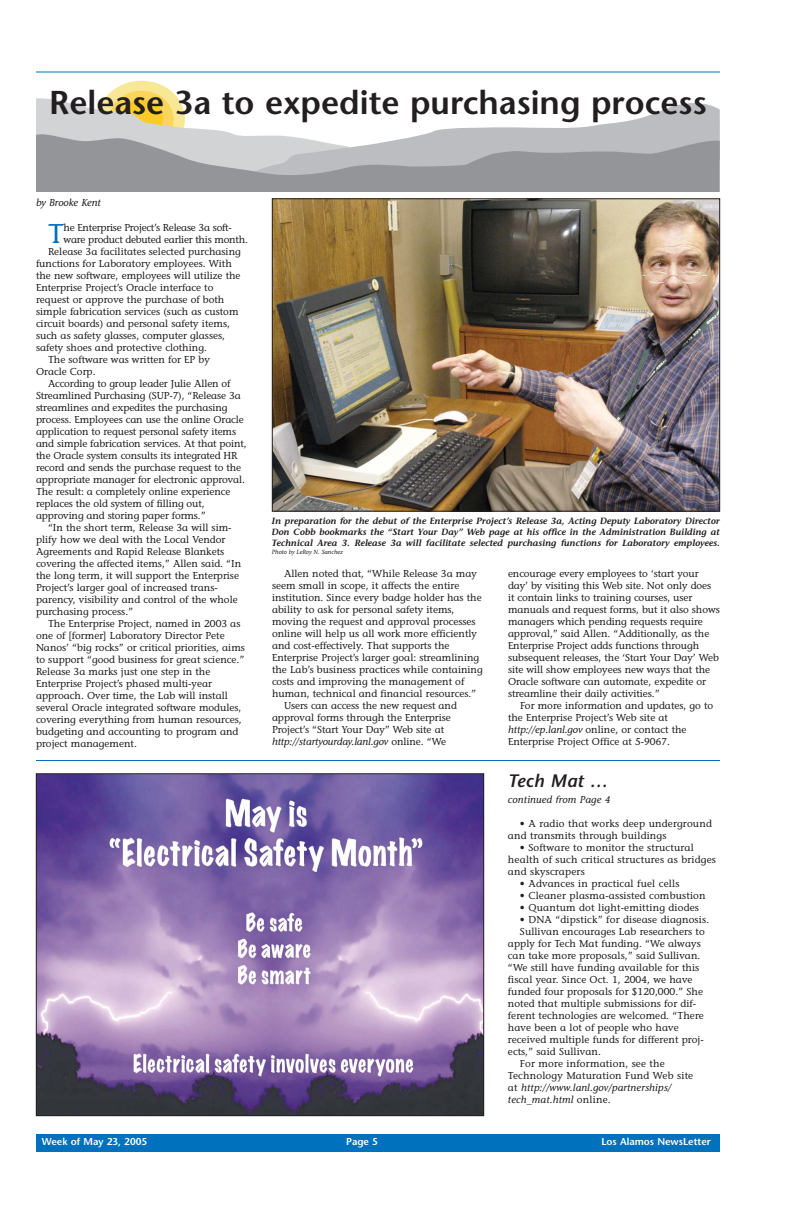
<style>
.page{position:relative;width:792px;height:1224px;background:#fff}
.page>*{position:absolute;margin:0;border:0;box-sizing:border-box;transform-origin:0 0}
.t1{font:600 33px "Stone Sans";color:#231f20}
.t2{font:27.1px "Stone Informal";color:#0071bc}
.t3{font:italic 600 18px "Stone Sans";letter-spacing:.015em;color:#231f20}
.t4{font:10px/12px "Stone Informal";color:#231f20}
.t5{font:italic 10px "Stone Informal";letter-spacing:.015em;color:#231f20}
.t6{font:10px "Stone Informal";letter-spacing:-.025em;color:#231f20}
.t7{font:600 10px "Stone Sans";color:#fff}
.t8{font:italic 10px "Stone Informal";letter-spacing:-.005em;color:#231f20}
.t9{font:italic 600 9px/10.8px "Stone Informal";color:#231f20;text-align:justify}
.t10{font:italic 6px "Stone Informal";color:#231f20}
.s1{font-style:normal}
.s2{font-style:italic}
</style>
<div class="page">
<div style="left:36px;top:1134px;width:684px;height:18px;background:#0071bc"></div>
<hr style="left:36px;top:72px;width:684px;height:1px;background:#0071bc">
<div style="left:98px;top:81px;width:87px;height:76px;background:#f8e896;border-radius:50%"></div>
<div style="left:110px;top:91px;width:64px;height:56px;background:#fad55b;border-radius:50%"></div>
<svg style="left:36px;top:98px;width:184px;height:33px"></svg>
<svg style="left:435px;top:103px;width:285px;height:28px"></svg>
<svg style="left:36px;top:131px;width:684px;height:61px;background:#a9abad"></svg>
<img style="left:274px;top:200px;width:444px;height:309px">
<div style="left:272px;top:198px;width:448px;height:313px;border:1px solid #231f20"></div>
<img style="left:38px;top:775px;width:444px;height:339px">
<div style="left:36px;top:773px;width:448px;height:343px;border:1px solid #231f20"></div>
<hr style="left:36px;top:760px;width:684px;height:1px;background:#0071bc">
<h1 class="t1" style="left:49px;top:90px;width:659px">Release 3a to expedite purchasing process</h1>
<p class="t5" style="left:36px;top:199px;width:66px">by Brooke Kent</p>
<h2 class="t2" style="left:48px;top:223px;width:18px">T</h2>
<p class="t6" style="left:64px;top:223px;width:170px">he Enterprise Project’s Release 3a soft-</p>
<p class="t6" style="left:64px;top:235px;width:186px">ware product debuted earlier this month.</p>
<p class="t4" style="left:48px;top:246px;width:194px">Release 3a facilitates selected purchasing</p>
<p class="t4" style="left:36px;top:258px;width:197px">functions for Laboratory employees. With</p>
<p class="t4" style="left:36px;top:270px;width:206px">the new software, employees will utilize the</p>
<p class="t4" style="left:36px;top:282px;width:179px">Enterprise Project’s Oracle interface to</p>
<p class="t4" style="left:36px;top:294px;width:190px">request or approve the purchase of both</p>
<p class="t4" style="left:36px;top:306px;width:204px">simple fabrication services (such as custom</p>
<p class="t4" style="left:36px;top:318px;width:195px">circuit boards) and personal safety items,</p>
<p class="t4" style="left:36px;top:330px;width:191px">such as safety glasses, computer glasses,</p>
<p class="t4" style="left:36px;top:342px;width:172px">safety shoes and protective clothing.</p>
<p class="t4" style="left:48px;top:354px;width:163px">The software was written for EP by</p>
<p class="t4" style="left:36px;top:366px;width:61px">Oracle Corp.</p>
<p class="t4" style="left:48px;top:378px;width:184px">According to group leader Julie Allen of</p>
<p class="t4" style="left:36px;top:390px;width:206px">Streamlined Purchasing (SUP-7), “Release 3a</p>
<p class="t4" style="left:36px;top:402px;width:193px">streamlines and expedites the purchasing</p>
<p class="t4" style="left:36px;top:414px;width:209px">process. Employees can use the online Oracle</p>
<p class="t4" style="left:36px;top:426px;width:202px">application to request personal safety items</p>
<p class="t4" style="left:36px;top:438px;width:212px">and simple fabrication services. At that point,</p>
<p class="t4" style="left:36px;top:450px;width:203px">the Oracle system consults its integrated HR</p>
<p class="t4" style="left:36px;top:462px;width:207px">record and sends the purchase request to the</p>
<p class="t4" style="left:36px;top:474px;width:210px">appropriate manager for electronic approval.</p>
<p class="t4" style="left:36px;top:486px;width:196px">The result: a completely online experience</p>
<p class="t4" style="left:36px;top:498px;width:170px">replaces the old system of filling out,</p>
<p class="t4" style="left:36px;top:510px;width:171px">approving and storing paper forms.”</p>
<p class="t4" style="left:48px;top:522px;width:185px">“In the short term, Release 3a will sim-</p>
<p class="t4" style="left:36px;top:534px;width:191px">plify how we deal with the Local Vendor</p>
<p class="t4" style="left:36px;top:546px;width:190px">Agreements and Rapid Release Blankets</p>
<p class="t4" style="left:36px;top:558px;width:207px">covering the affected items,” Allen said. “In</p>
<p class="t4" style="left:36px;top:570px;width:205px">the long term, it will support the Enterprise</p>
<p class="t4" style="left:36px;top:582px;width:183px">Project’s larger goal of increased trans-</p>
<p class="t4" style="left:36px;top:594px;width:203px">parency, visibility and control of the whole</p>
<p class="t4" style="left:36px;top:606px;width:99px">purchasing process.”</p>
<p class="t4" style="left:48px;top:618px;width:194px">The Enterprise Project, named in 2003 as</p>
<p class="t4" style="left:36px;top:630px;width:190px">one of [former] Laboratory Director Pete</p>
<p class="t4" style="left:36px;top:642px;width:210px">Nanos’ “big rocks” or critical priorities, aims</p>
<p class="t4" style="left:36px;top:654px;width:210px">to support “good business for great science.”</p>
<p class="t4" style="left:36px;top:666px;width:176px">Release 3a marks just one step in the</p>
<p class="t4" style="left:36px;top:678px;width:178px">Enterprise Project’s phased multi-year</p>
<p class="t4" style="left:36px;top:690px;width:193px">approach. Over time, the Lab will install</p>
<p class="t4" style="left:36px;top:702px;width:207px">several Oracle integrated software modules,</p>
<p class="t4" style="left:36px;top:714px;width:207px">covering everything from human resources,</p>
<p class="t4" style="left:36px;top:726px;width:204px">budgeting and accounting to program and</p>
<p class="t4" style="left:36px;top:738px;width:102px">project management.</p>
<p class="t9" style="left:272px;top:516px;width:450px">In preparation for the debut of the Enterprise Project’s Release 3a, Acting Deputy Laboratory Director Don Cobb bookmarks the “Start Your Day” Web page at his office in the Administration Building at Technical Area 3. Release 3a will facilitate selected purchasing functions for Laboratory employees.</p>
<p class="t10" style="left:272px;top:550px;width:73px">Photo by LeRoy N. Sanchez</p>
<p class="t4" style="left:284px;top:569px;width:194px">Allen noted that, “While Release 3a may</p>
<p class="t4" style="left:272px;top:581px;width:189px">seem small in scope, it affects the entire</p>
<p class="t4" style="left:272px;top:593px;width:211px">institution. Since every badge holder has the</p>
<p class="t4" style="left:272px;top:605px;width:184px">ability to ask for personal safety items,</p>
<p class="t4" style="left:272px;top:617px;width:205px">moving the request and approval processes</p>
<p class="t4" style="left:272px;top:629px;width:207px">online will help us all work more efficiently</p>
<p class="t4" style="left:272px;top:641px;width:179px">and cost-effectively. That supports the</p>
<p class="t4" style="left:272px;top:653px;width:209px">Enterprise Project’s larger goal: streamlining</p>
<p class="t4" style="left:272px;top:665px;width:212px">the Lab’s business practices while containing</p>
<p class="t4" style="left:272px;top:677px;width:194px">costs and improving the management of</p>
<p class="t4" style="left:272px;top:689px;width:206px">human, technical and financial resources.”</p>
<p class="t4" style="left:284px;top:701px;width:174px">Users can access the new request and</p>
<p class="t4" style="left:272px;top:713px;width:180px">approval forms through the Enterprise</p>
<p class="t4" style="left:272px;top:725px;width:174px">Project’s “Start Your Day” Web site at</p>
<p class="t8" style="left:272px;top:738px;width:176px">http://startyourday.lanl.gov <span class="s1">online. “We</span></p>
<p class="t4" style="left:508px;top:569px;width:213px">encourage every employees to ‘start your day’ by visiting this Web site. Not only does it contain links to training courses, user manuals and request forms, but it also shows managers which pending requests require approval,” said Allen. “Additionally, as the Enterprise Project adds functions through subsequent releases, the ‘Start Your Day’ Web site will show employees new ways that the Oracle software can automate, expedite or streamline their daily activities.”</p>
<p class="t4" style="left:508px;top:701px;width:207px;text-indent:12px">For more information and updates, go to the Enterprise Project’s Web site at <span class="s2">http://ep.lanl.gov</span> online, or contact the Enterprise Project Office at 5-9067.</p>
<h3 class="t3" style="left:508px;top:774px;width:101px">Tech Mat …</h3>
<p class="t5" style="left:508px;top:796px;width:104px">continued from Page 4</p>
<p class="t4" style="left:508px;top:819px;width:205px;text-indent:12px">• A radio that works deep underground and transmits through buildings</p>
<p class="t4" style="left:508px;top:843px;width:209px;text-indent:12px">• Software to monitor the structural health of such critical structures as bridges and skyscrapers</p>
<p class="t4" style="left:520px;top:879px;width:161px">• Advances in practical fuel cells</p>
<p class="t4" style="left:520px;top:891px;width:187px">• Cleaner plasma-assisted combustion</p>
<p class="t4" style="left:520px;top:903px;width:181px">• Quantum dot light-emitting diodes</p>
<p class="t4" style="left:520px;top:915px;width:191px">• DNA “dipstick” for disease diagnosis.</p>
<p class="t4" style="left:520px;top:927px;width:186px">Sullivan encourages Lab researchers to</p>
<p class="t4" style="left:508px;top:939px;width:194px">apply for Tech Mat funding. “We always</p>
<p class="t4" style="left:508px;top:951px;width:194px">can take more proposals,” said Sullivan.</p>
<p class="t4" style="left:508px;top:963px;width:193px">“We still have funding available for this</p>
<p class="t4" style="left:508px;top:975px;width:186px">fiscal year. Since Oct. 1, 2004, we have</p>
<p class="t4" style="left:508px;top:987px;width:197px">funded four proposals for $120,000.” She</p>
<p class="t4" style="left:508px;top:999px;width:190px">noted that multiple submissions for dif-</p>
<p class="t4" style="left:508px;top:1011px;width:198px">ferent technologies are welcomed. “There</p>
<p class="t4" style="left:508px;top:1023px;width:172px">have been a lot of people who have</p>
<p class="t4" style="left:508px;top:1035px;width:197px">received multiple funds for different proj-</p>
<p class="t4" style="left:508px;top:1047px;width:94px">ects,” said Sullivan.</p>
<p class="t4" style="left:520px;top:1059px;width:146px">For more information, see the</p>
<p class="t4" style="left:508px;top:1071px;width:187px">Technology Maturation Fund Web site</p>
<p class="t5" style="left:508px;top:1084px;width:165px"><span class="s1">at</span> http://www.lanl.gov/partnerships/</p>
<p class="t5" style="left:508px;top:1096px;width:104px">tech_mat.html <span class="s1">online.</span></p>
<p class="t7" style="left:42px;top:1138px;width:107px">Week of May 23, 2005</p>
<p class="t7" style="left:346px;top:1138px;width:33px">Page 5</p>
<p class="t7" style="left:601px;top:1138px;width:111px">Los Alamos NewsLetter</p>
</div>
